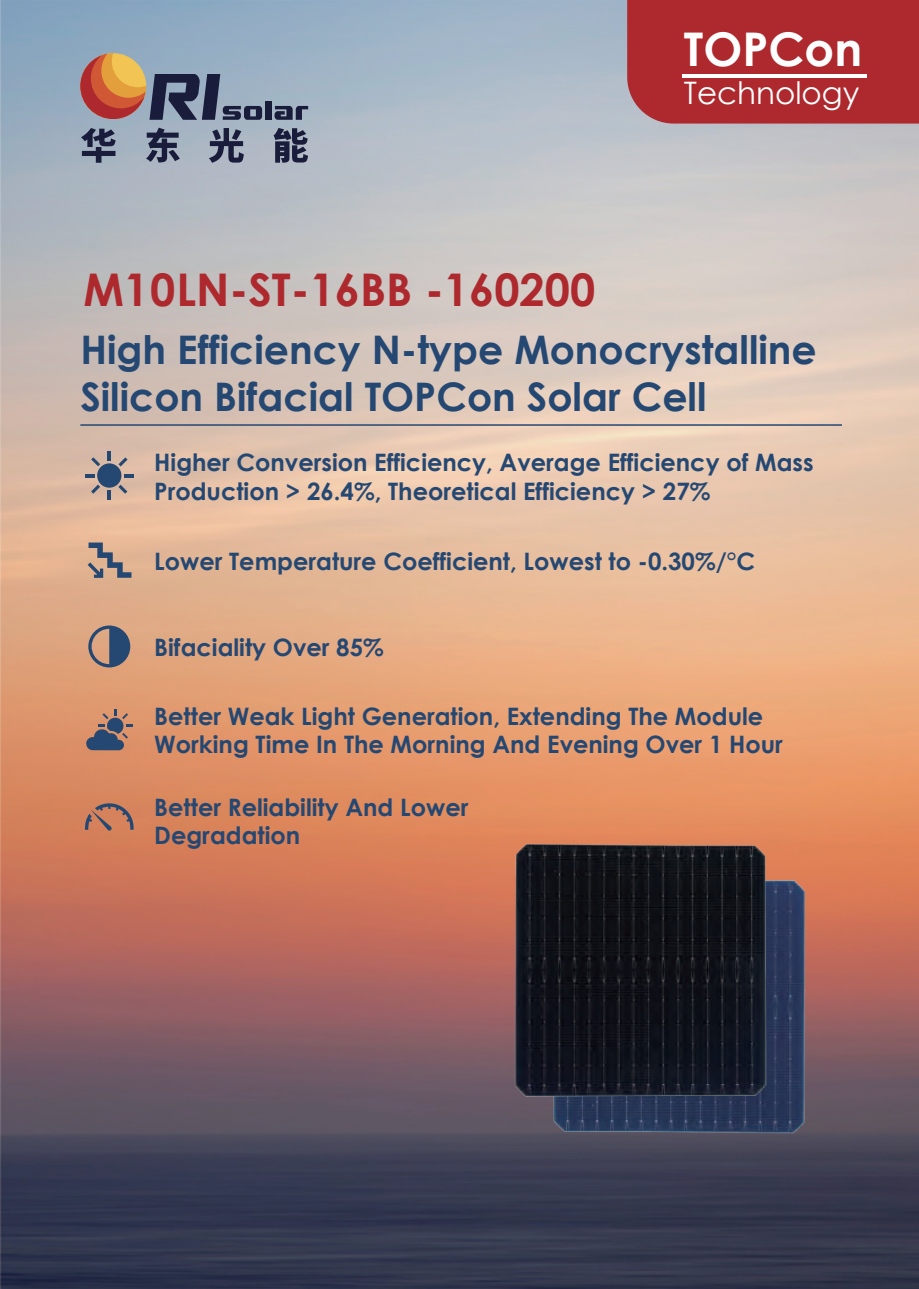
<style>
.page{position:relative;width:919px;height:1289px;background:#fff}
.page>*{position:absolute;margin:0;border:0;box-sizing:border-box;transform-origin:0 0}
.t1{font:700 46.35px "Century Gothic";color:#fff}
.t2{font:700 45px "Century Gothic";color:#ad292e}
.t3{font:700 39.3px/47.2px "Century Gothic";color:#254873}
.t4{font:30.9px "Century Gothic";color:#fff}
.t5{font:700 24px/28.8px "Century Gothic";color:#254873}
</style>
<div class="page">
<img style="left:0;top:0;width:918px;height:1288px">
<svg style="left:81px;top:128px;width:34px;height:35px"></svg>
<svg style="left:146px;top:128px;width:34px;height:34px"></svg>
<svg style="left:209px;top:128px;width:35px;height:35px"></svg>
<svg style="left:273px;top:128px;width:35px;height:35px"></svg>
<div style="left:265px;top:102px;width:6px;height:18px;background:#191d3b"></div>
<svg style="left:274px;top:106px;width:34px;height:14px"></svg>
<svg style="left:80px;top:53px;width:182px;height:67px;background:#8e8080"></svg>
<div style="left:627px;top:0;width:291px;height:124px;background:#ad292e"></div>
<hr style="left:682px;top:75px;width:184px;height:3px;background:#fff">
<div style="left:97px;top:463px;width:24px;height:25px;background:#254873;border-radius:50%"></div>
<svg style="left:108px;top:451px;width:3px;height:10px"></svg>
<svg style="left:85px;top:474px;width:10px;height:3px"></svg>
<svg style="left:124px;top:474px;width:9px;height:3px"></svg>
<svg style="left:108px;top:490px;width:3px;height:10px"></svg>
<svg style="left:91px;top:457px;width:9px;height:9px"></svg>
<svg style="left:118px;top:457px;width:9px;height:9px"></svg>
<svg style="left:91px;top:484px;width:9px;height:9px"></svg>
<svg style="left:118px;top:484px;width:9px;height:9px"></svg>
<svg style="left:88px;top:542px;width:43px;height:35px"></svg>
<svg style="left:88px;top:562px;width:12px;height:12px"></svg>
<svg style="left:88px;top:625px;width:42px;height:42px;background:#807679"></svg>
<svg style="left:86px;top:709px;width:46px;height:41px;background:#8a716f"></svg>
<svg style="left:85px;top:801px;width:49px;height:30px"></svg>
<hr style="left:80px;top:424px;width:761px;height:2px;background:#254873">
<img style="left:541px;top:868px;width:271px;height:283px">
<img style="left:507px;top:825px;width:270px;height:283px">
<h2 class="t2" style="left:83px;top:255px;width:513px">M10LN-ST-16BB -160200</h2>
<h1 class="t1" style="left:683px;top:14px;width:180px">TOPCon</h1>
<p class="t4" style="left:683px;top:71px;width:177px">Technology</p>
<h3 class="t3" style="left:80px;top:324px;width:737px">High Efficiency N-type Monocrystalline<br>Silicon Bifacial TOPCon Solar Cell</h3>
<p class="t5" style="left:154px;top:447px;width:661px">Higher Conversion Efficiency, Average Efficiency of Mass<br>Production &gt; 26.4%, Theoretical Efficiency &gt; 27%</p>
<p class="t5" style="left:154px;top:545px;width:602px">Lower Temperature Coefficient, Lowest to -0.30%/°C</p>
<p class="t5" style="left:154px;top:632px;width:231px">Bifaciality Over 85%</p>
<p class="t5" style="left:154px;top:700px;width:630px">Better Weak Light Generation, Extending The Module<br>Working Time In The Morning And Evening Over 1 Hour</p>
<p class="t5" style="left:154px;top:791px;width:315px">Better Reliability And Lower<br>Degradation</p>
</div>
